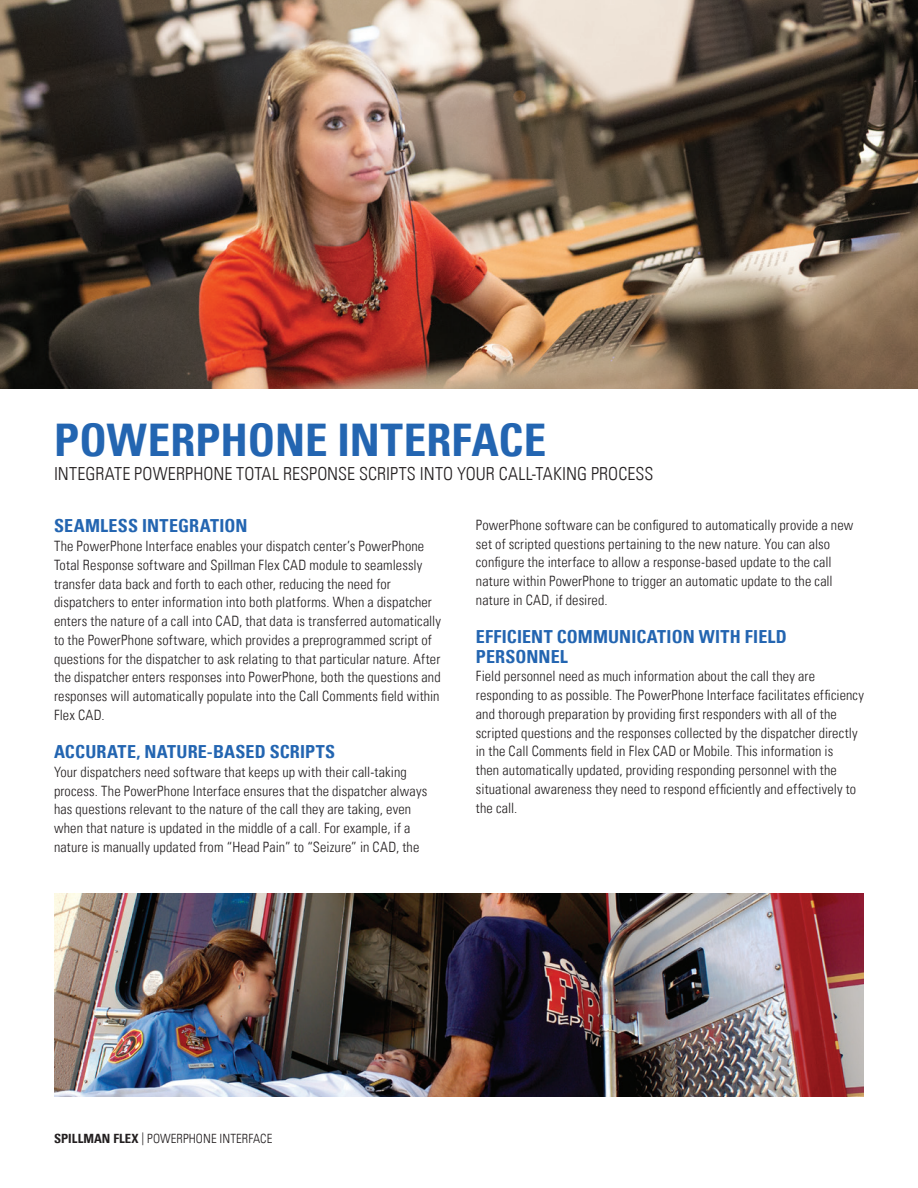
<style>
.page{position:relative;width:918px;height:1188px;background:#fff}
.page>*{position:absolute;margin:0;border:0;box-sizing:border-box;transform-origin:0 0}
.Body_Text{font:700 condensed 45px "Univers LT";color:#2365b1}
.Body_Text-2{font:700 condensed 18px/19.5px "Univers LT";letter-spacing:.01em;color:#2365b1}
.Body_Text-3{font:300 condensed 18px "Univers LT";letter-spacing:.005em;color:#231f20}
.t1{font:300 condensed 14.25px/18.8px "Univers LT";letter-spacing:.01em;color:#231f20}
.t2{font:300 condensed 12.75px "Univers LT";letter-spacing:.005em;color:#231f20}
.s1{font-weight:700}
</style>
<div class="page">
<img style="left:0;top:0;width:918px;height:389px">
<img style="left:54px;top:893px;width:810px;height:203px">
<p class="Body_Text" style="left:54px;top:413px;width:494px">POWERPHONE INTERFACE</p>
<p class="Body_Text-3" style="left:54px;top:463px;width:601px">INTEGRATE POWERPHONE TOTAL RESPONSE SCRIPTS INTO YOUR CALL-TAKING PROCESS</p>
<p class="Body_Text-2" style="left:54px;top:516px;width:195px">SEAMLESS INTEGRATION</p>
<p class="t1" style="left:54px;top:537px;width:389px">The PowerPhone Interface enables your dispatch center’s PowerPhone Total Response software and Spillman Flex CAD module to seamlessly transfer data back and forth to each other, reducing the need for dispatchers to enter information into both platforms. When a dispatcher enters the nature of a call into CAD, that data is transferred automatically to the PowerPhone software, which provides a preprogrammed script of questions for the dispatcher to ask relating to that particular nature. After the dispatcher enters responses into PowerPhone, both the questions and responses will automatically populate into the Call Comments field within Flex CAD.</p>
<p class="Body_Text-2" style="left:54px;top:742px;width:283px">ACCURATE, NATURE-BASED SCRIPTS</p>
<p class="t1" style="left:54px;top:763px;width:375px">Your dispatchers need software that keeps up with their call-taking process. The PowerPhone Interface ensures that the dispatcher always has questions relevant to the nature of the call they are taking, even when that nature is updated in the middle of a call. For example, if a nature is manually updated from “Head Pain” to “Seizure” in CAD, the</p>
<p class="t1" style="left:476px;top:515px;width:379px">PowerPhone software can be configured to automatically provide a new set of scripted questions pertaining to the new nature. You can also configure the interface to allow a response-based update to the call nature within PowerPhone to trigger an automatic update to the call nature in CAD, if desired.</p>
<p class="Body_Text-2" style="left:476px;top:627px;width:313px">EFFICIENT COMMUNICATION WITH FIELD<br>PERSONNEL</p>
<p class="t1" style="left:476px;top:667px;width:390px">Field personnel need as much information about the call they are responding to as possible. The PowerPhone Interface facilitates efficiency and thorough preparation by providing first responders with all of the scripted questions and the responses collected by the dispatcher directly in the Call Comments field in Flex CAD or Mobile. This information is<br>then automatically updated, providing responding personnel with the situational awareness they need to respond efficiently and effectively to the call.</p>
<p class="t2" style="left:54px;top:1131px;width:220px"><span class="s1">SPILLMAN FLEX</span> | POWERPHONE INTERFACE</p>
</div>
